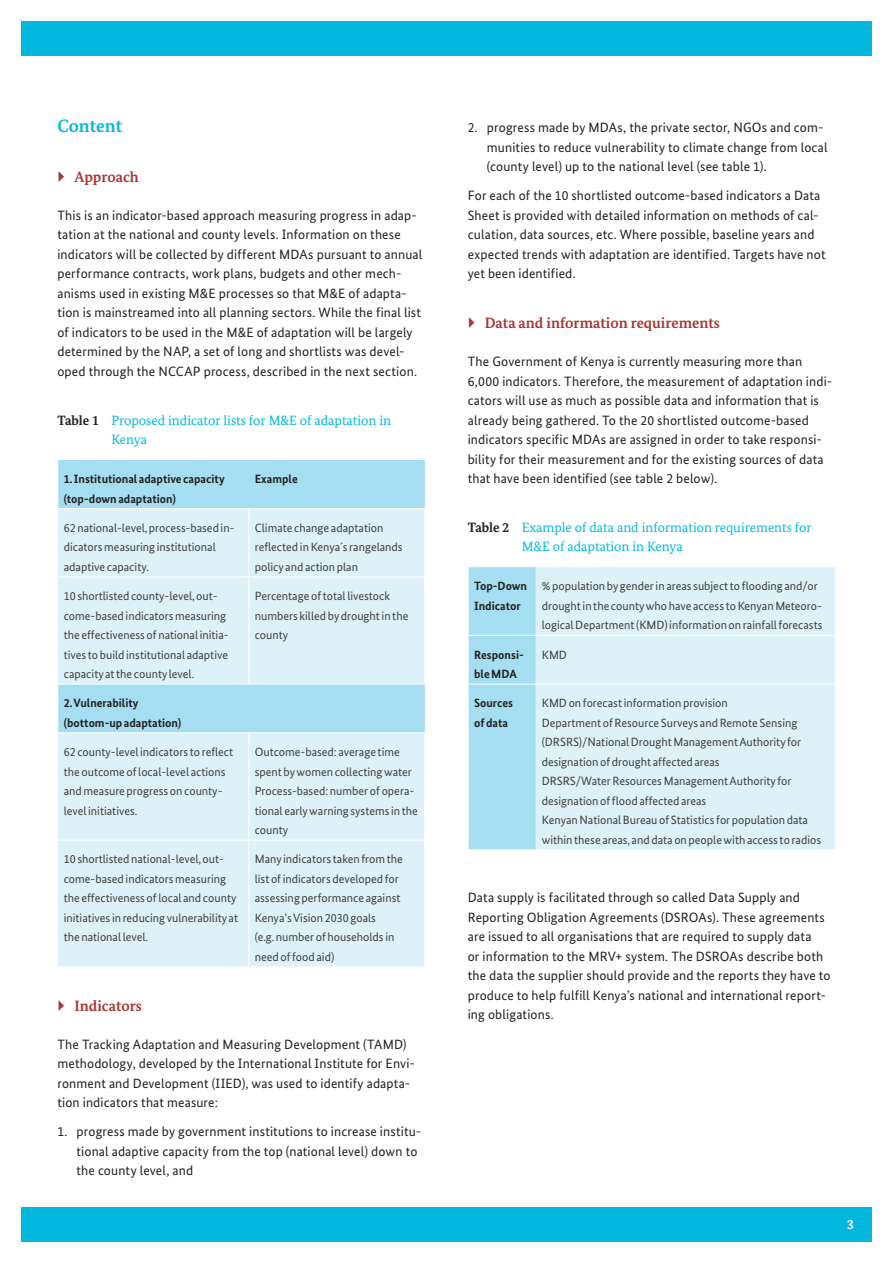
<style>
.page{position:relative;width:893px;height:1263px;background:#fff}
.page>*{position:absolute;margin:0;border:0;box-sizing:border-box;transform-origin:0 0}
.Absatz{font:700 18px "Bundes Serif";color:#00b8de}
.t1{font:700 15px "Bundes Serif";color:#a73836}
.Absatz-2{font:13.5px/19.5px "Bundes Sans";letter-spacing:.01em;color:#231f20}
.Überschrift3{font:13.5px/19.5px "Bundes Serif";color:#00b8de}
.Seitenzahl_rechts{font:700 13.5px "Bundes Serif";color:#e6e7e9}
.Tabelleninhalt{font:12px/19.5px "Bundes Sans";color:#3e3e3f}
.Tabellenheadline{font:700 12px/19.5px "Bundes Sans";color:#231f20}
.s1{font-weight:700;color:#231f20}
</style>
<div class="page">
<div style="left:21px;top:1208px;width:851px;height:34px;background:#00b8de"></div>
<div style="left:21px;top:21px;width:851px;height:34px;background:#00b8de"></div>
<div style="left:58px;top:460px;width:367px;height:48px;background:#a6def1"></div>
<svg style="left:58px;top:509px;width:367px;height:457px;background:#d6eff7"></svg>
<hr style="left:57px;top:684px;width:192px;height:1px;background:#fff">
<hr style="left:249px;top:684px;width:176px;height:1px;background:#fff">
<hr style="left:57px;top:732px;width:192px;height:1px;background:#fff">
<hr style="left:249px;top:732px;width:176px;height:1px;background:#fff">
<hr style="left:248px;top:509px;width:1px;height:67px;background:#fff">
<hr style="left:424px;top:509px;width:1px;height:67px;background:#fff">
<hr style="left:248px;top:577px;width:1px;height:107px;background:#fff">
<hr style="left:424px;top:577px;width:1px;height:107px;background:#fff">
<hr style="left:248px;top:733px;width:1px;height:107px;background:#fff">
<hr style="left:424px;top:733px;width:1px;height:107px;background:#fff">
<hr style="left:248px;top:840px;width:1px;height:126px;background:#fff">
<hr style="left:424px;top:840px;width:1px;height:126px;background:#fff">
<hr style="left:58px;top:576px;width:191px;height:1px;background:#fff">
<hr style="left:249px;top:576px;width:176px;height:1px;background:#fff">
<hr style="left:58px;top:840px;width:191px;height:1px;background:#fff">
<hr style="left:249px;top:840px;width:176px;height:1px;background:#fff">
<div style="left:469px;top:567px;width:67px;height:282px;background:#a6def1"></div>
<div style="left:536px;top:567px;width:299px;height:282px;background:#dcf2f8"></div>
<hr style="left:468px;top:635px;width:68px;height:1px;background:#fff">
<hr style="left:468px;top:684px;width:68px;height:1px;background:#fff">
<hr style="left:536px;top:635px;width:300px;height:1px;background:#fff">
<hr style="left:536px;top:684px;width:300px;height:1px;background:#fff">
<p class="Absatz" style="left:57px;top:115px;width:66px">Content</p>
<p class="t1" style="left:74px;top:167px;width:66px">Approach</p>
<p class="Absatz-2" style="left:57px;top:205px;width:366px">This is an indicator-based approach measuring progress in adap&shy;tation at the national and county levels. Information on these indicators will be collected by different MDAs pursuant to annual performance contracts, work plans, budgets and other mech&shy;anisms used in existing M&amp;E processes so that M&amp;E of adapta&shy;tion is mainstreamed into all planning sectors. While the final list of indicators to be used in the M&amp;E of adaptation will be largely determined by the NAP, a set of long and shortlists was devel&shy;oped through the NCCAP process, described in the next section.</p>
<p class="Überschrift3" style="left:111px;top:410px;width:281px;text-indent:-54px"><span class="s1">Table 1</span> Proposed indicator lists for M&amp;E of adaptation in<br>Kenya</p>
<p class="Tabellenheadline" style="left:64px;top:469px;width:162px">1. Institutional adaptive capacity (top-down adaptation)</p>
<p class="Tabellenheadline" style="left:255px;top:469px;width:45px">Example</p>
<p class="Tabelleninhalt" style="left:64px;top:518px;width:172px">62 national-level, process-based in&shy;dicators measuring institutional adaptive capacity.</p>
<p class="Tabelleninhalt" style="left:255px;top:518px;width:149px">Climate change adaptation reflected in Kenya´s rangelands policy and action plan</p>
<p class="Tabelleninhalt" style="left:64px;top:586px;width:166px">10 shortlisted county-level, out&shy;come-based indicators measuring the effectiveness of national initia&shy;tives to build institutional adaptive capacity at the county level.</p>
<p class="Tabelleninhalt" style="left:255px;top:586px;width:155px">Percentage of total livestock numbers killed by drought in the county</p>
<p class="Tabellenheadline" style="left:64px;top:693px;width:119px">2. Vulnerability (bottom-up adaptation)</p>
<p class="Tabelleninhalt" style="left:64px;top:742px;width:171px">62 county-level indicators to reflect the outcome of local-level actions and measure progress on county&shy;level initiatives.</p>
<p class="Tabelleninhalt" style="left:255px;top:742px;width:159px">Outcome-based: average time spent by women collecting water</p>
<p class="Tabelleninhalt" style="left:255px;top:781px;width:165px">Process-based: number of opera&shy;tional early warning systems in the county</p>
<p class="Tabelleninhalt" style="left:64px;top:849px;width:176px">10 shortlisted national-level, out&shy;come-based indicators measuring the effectiveness of local and county initiatives in reducing vulnerability at the national level.</p>
<p class="Tabelleninhalt" style="left:255px;top:849px;width:150px">Many indicators taken from the list of indicators developed for assessing performance against<br>Kenya’s Vision 2030 goals<br>(e.g. number of households in need of food aid)</p>
<p class="t1" style="left:74px;top:996px;width:69px">Indicators</p>
<p class="Absatz-2" style="left:57px;top:1034px;width:359px">The Tracking Adaptation and Measuring Development (TAMD) methodology, developed by the International Institute for Envi&shy;ronment and Development (IIED), was used to identify adapta&shy;tion indicators that measure:</p>
<p class="Absatz-2" style="left:77px;top:1122px;width:346px;text-indent:-19px">1. progress made by government institutions to increase institu&shy;tional adaptive capacity from the top (national level) down to the county level, and</p>
<p class="Absatz-2" style="left:487px;top:117px;width:342px;text-indent:-19px">2. progress made by MDAs, the private sector, NGOs and com&shy;munities to reduce vulnerability to climate change from local (county level) up to the national level (see table 1).</p>
<p class="Absatz-2" style="left:468px;top:186px;width:359px">For each of the 10 shortlisted outcome-based indicators a Data Sheet is provided with detailed information on methods of cal&shy;culation, data sources, etc. Where possible, baseline years and expected trends with adaptation are identified. Targets have not yet been identified.</p>
<p class="t1" style="left:485px;top:313px;width:237px">Data and information requirements</p>
<p class="Absatz-2" style="left:468px;top:351px;width:366px">The Government of Kenya is currently measuring more than 6,000 indicators. Therefore, the measurement of adaptation indi&shy;cators will use as much as possible data and information that is already being gathered. To the 20 shortlisted outcome-based indicators specific MDAs are assigned in order to take responsi&shy;bility for their measurement and for the existing sources of data that have been identified (see table 2 below).</p>
<p class="Überschrift3" style="left:522px;top:517px;width:291px;text-indent:-54px"><span class="s1">Table 2</span> Example of data and information requirements for<br>M&amp;E of adaptation in Kenya</p>
<p class="Tabellenheadline" style="left:474px;top:576px;width:55px">Top-Down<br>Indicator</p>
<p class="Tabelleninhalt" style="left:542px;top:576px;width:282px">% population by gender in areas subject to flooding and/or drought in the county who have access to Kenyan Meteoro&shy;logical Department (KMD) information on rainfall forecasts</p>
<p class="Tabellenheadline" style="left:474px;top:645px;width:51px">Responsi&shy;ble MDA</p>
<p class="Tabelleninhalt" style="left:542px;top:645px;width:27px">KMD</p>
<p class="Tabellenheadline" style="left:474px;top:693px;width:41px">Sources of data</p>
<p class="Tabelleninhalt" style="left:542px;top:693px;width:188px">KMD on forecast information provision</p>
<p class="Tabelleninhalt" style="left:542px;top:713px;width:261px">Department of Resource Surveys and Remote Sensing (DRSRS)/National Drought Management Authority for designation of drought affected areas</p>
<p class="Tabelleninhalt" style="left:542px;top:771px;width:251px">DRSRS/Water Resources Management Authority for designation of flood affected areas</p>
<p class="Tabelleninhalt" style="left:542px;top:810px;width:281px">Kenyan National Bureau of Statistics for population data within these areas, and data on people with access to radios</p>
<p class="Absatz-2" style="left:468px;top:888px;width:364px">Data supply is facilitated through so called Data Supply and Reporting Obligation Agreements (DSROAs). These agreements are issued to all organisations that are required to supply data<br>or information to the MRV+ system. The DSROAs describe both the data the supplier should provide and the reports they have to produce to help fulfill Kenya’s national and international report&shy;ing obligations.</p>
<p class="Seitenzahl_rechts" style="left:847px;top:1216px;width:8px">3</p>
</div>
